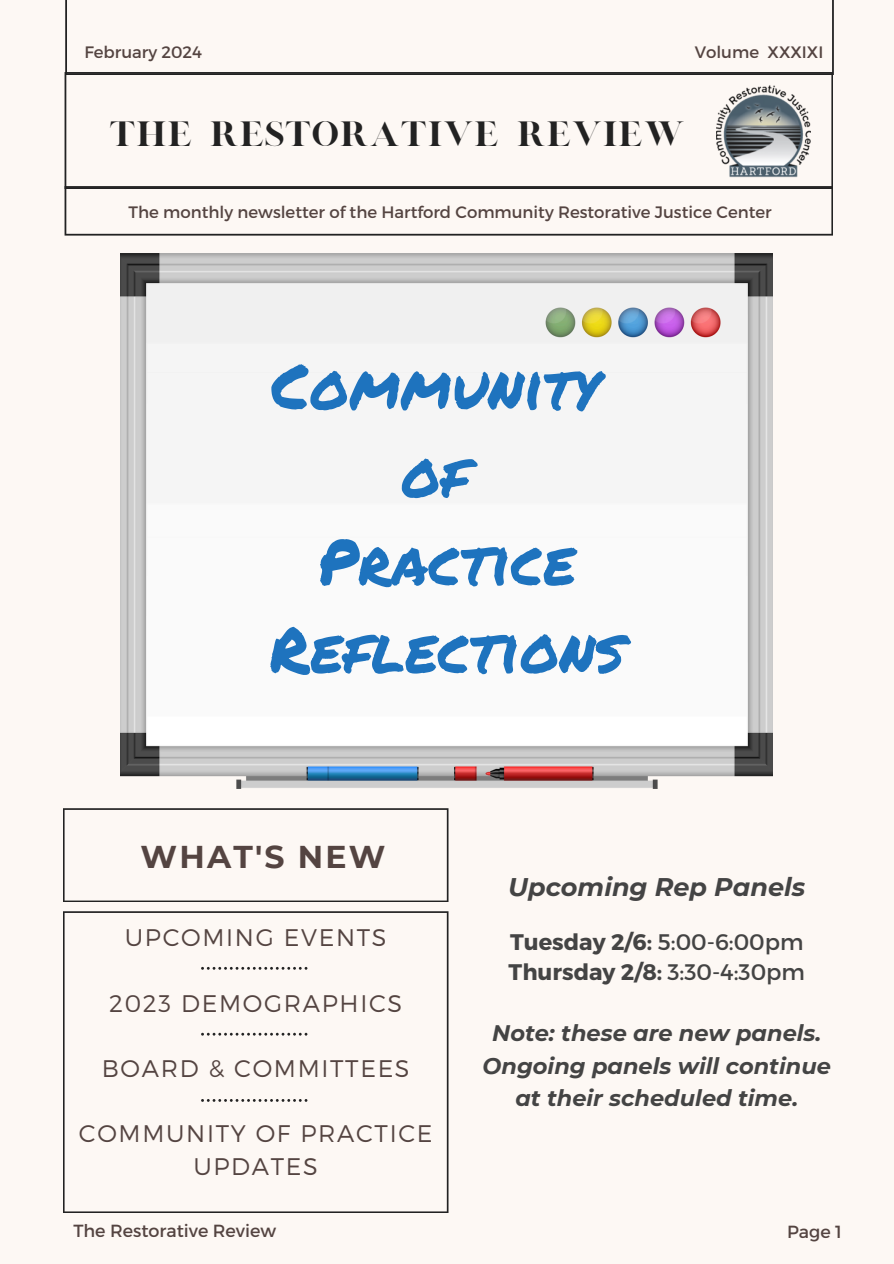
<style>
.page{position:relative;width:894px;height:1264px;background:#fff}
.page>*{position:absolute;margin:0;border:0;box-sizing:border-box;transform-origin:0 0}
.t1{font:62.7px/87.8px "Permanent Marker";color:#1e73be;text-align:center}
.t2{font:700 31.5px "Montserrat";letter-spacing:.07em;color:#544441}
.t3{font:28.5px "London";color:#222}
.t4{font:italic 700 25.5px "Montserrat";color:#444}
.t5{font:300 24px/32.7px "Montserrat";letter-spacing:.07em;color:#544441;text-align:center}
.t6{font:italic 700 22.5px/32.7px "Montserrat";color:#444;text-align:center}
.t7{font:700 22.5px "Montserrat";color:#444}
.t8{font:17.55px "Montserrat";color:#544441}
.t9{font:16.5px "Montserrat";color:#544441}
.s1{font-weight:400}
</style>
<div class="page">
<div style="left:0;top:0;width:893px;height:1263px;background:#fdf8f4"></div>
<svg style="left:64px;top:189px;width:768px;height:46px"></svg>
<svg style="left:64px;top:72px;width:769px;height:117px"></svg>
<svg style="left:63px;top:911px;width:385px;height:302px"></svg>
<svg style="left:201px;top:1032px;width:106px;height:3px"></svg>
<svg style="left:201px;top:966px;width:106px;height:3px"></svg>
<svg style="left:63px;top:808px;width:385px;height:94px"></svg>
<svg style="left:201px;top:1098px;width:106px;height:3px"></svg>
<img style="left:121px;top:253px;width:651px;height:535px">
<h6 class="t9" style="left:84px;top:41px;width:119px">February 2024</h6>
<h4 class="t9" style="left:694px;top:41px;width:130px">Volume XXXIXI</h4>
<h4 class="t3" style="left:109px;top:114px;width:577px">THE RESTORATIVE REVIEW</h4>
<h4 class="t9" style="left:129px;top:201px;width:644px">The monthly newsletter of the Hartford Community Restorative Justice Center</h4>
<h4 class="t1" style="left:269px;top:341px;width:356px">Community of<br>Practice<br>Reflections</h4>
<p class="t2" style="left:141px;top:838px;width:246px">WHAT'S NEW</p>
<p class="t5" style="left:125px;top:920px;width:263px">UPCOMING EVENTS</p>
<p class="t5" style="left:109px;top:985px;width:294px">2023 DEMOGRAPHICS</p>
<p class="t5" style="left:102px;top:1050px;width:309px">BOARD &amp; COMMITTEES</p>
<h3 class="t5" style="left:79px;top:1116px;width:355px">COMMUNITY OF PRACTICE<br>UPDATES</h3>
<h5 class="t4" style="left:508px;top:871px;width:299px">Upcoming Rep Panels</h5>
<p class="t7" style="left:510px;top:927px;width:295px">Tuesday 2/6: <span class="s1">5:00-6:00pm</span></p>
<h1 class="t7" style="left:508px;top:957px;width:298px">Thursday 2/8: <span class="s1">3:30-4:30pm</span></h1>
<h2 class="t6" style="left:482px;top:1016px;width:350px">Note: these are new panels.<br>Ongoing panels will continue at their scheduled time.</h2>
<p class="t8" style="left:73px;top:1219px;width:204px">The Restorative Review</p>
<p class="t8" style="left:786px;top:1219px;width:56px">Page 1</p>
</div>
